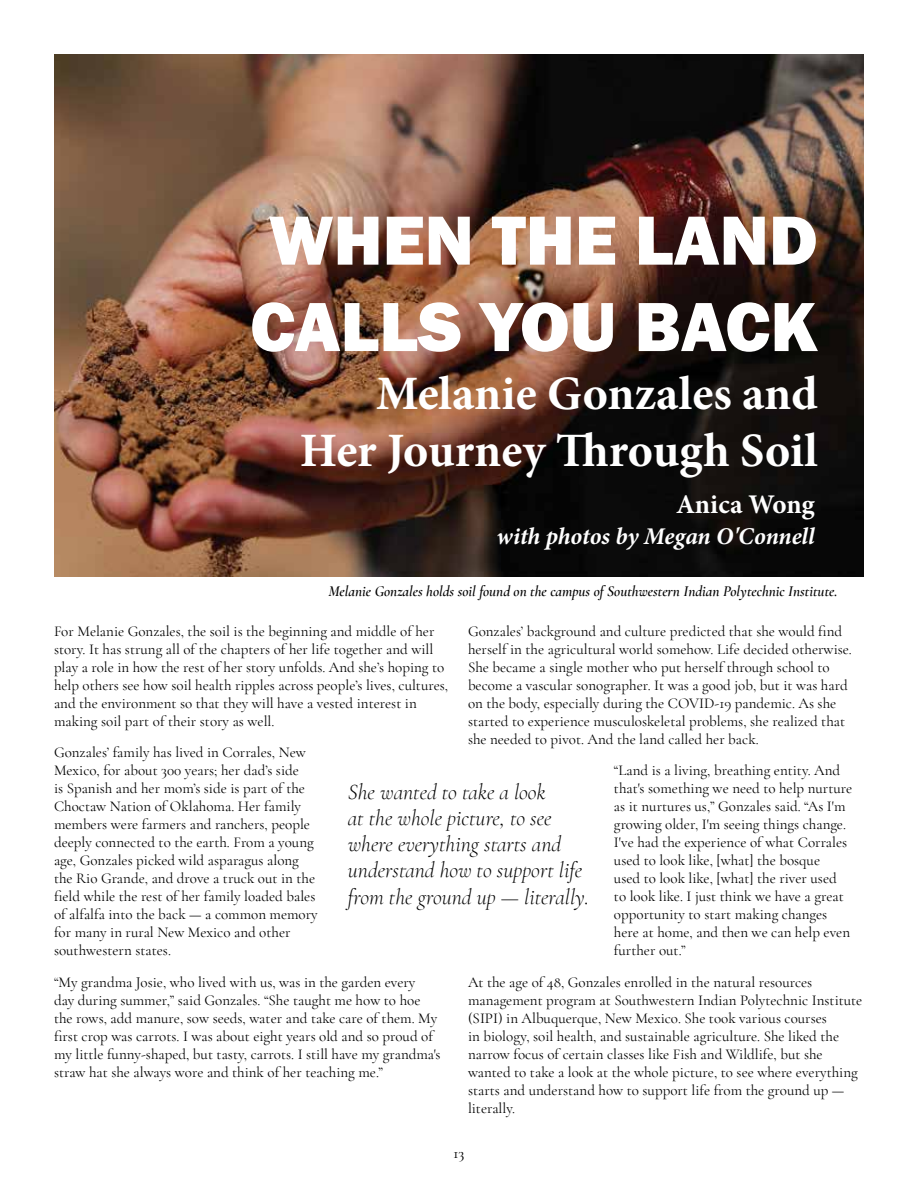
<style>
.page{position:relative;width:918px;height:1188px;background:#fff}
.page>*{position:absolute;margin:0;border:0;box-sizing:border-box;transform-origin:0 0}
.t1{font:800 72px/86.4px "Franklin Gothic";color:#fff}
.t2{font:700 48px/57.6px "Minion Pro";color:#fff;text-align:right}
.t3{font:700 27px "Minion Pro";letter-spacing:-.005em;color:#fff}
.t4{font:italic 700 24px "Minion Pro";letter-spacing:-.005em;color:#fff}
.t5{font:italic 300 21.9px/26.2px "Cormorant Garamond";color:#000}
.t6{font:15px/18px "Cormorant Garamond";color:#000}
.t7{font:italic 600 15px "Cormorant Garamond";color:#000}
.t8{font:500 15px "Cormorant Garamond";color:#000}
</style>
<div class="page">
<img style="left:54px;top:54px;width:810px;height:522px">
<h1 class="t1" style="left:250px;top:197px;width:569px">WHEN THE LAND<br>CALLS YOU BACK</h1>
<h2 class="t2" style="left:300px;top:364px;width:519px">Melanie Gonzales and<br>Her Journey Through Soil</h2>
<h3 class="t3" style="left:676px;top:485px;width:140px">Anica Wong</h3>
<h3 class="t4" style="left:496px;top:519px;width:320px">with photos by Megan O'Connell</h3>
<p class="t7" style="left:328px;top:583px;width:511px">Melanie Gonzales holds soil found on the campus of Southwestern Indian Polytechnic Institute.</p>
<p class="t6" style="left:54px;top:622px;width:396px">For Melanie Gonzales, the soil is the beginning and middle of her story. It has strung all of the chapters of her life together and will play a role in how the rest of her story unfolds. And she’s hoping to help others see how soil health ripples across people’s lives, cultures, and the environment so that they will have a vested interest in making soil part of their story as well.</p>
<p class="t6" style="left:54px;top:744px;width:265px">Gonzales’ family has lived in Corrales, New Mexico, for about 300 years; her dad’s side<br>is Spanish and her mom’s side is part of the Choctaw Nation of Oklahoma. Her family members were farmers and ranchers, people deeply connected to the earth. From a young age, Gonzales picked wild asparagus along the Rio Grande, and drove a truck out in the field while the rest of her family loaded bales of alfalfa into the back — a common memory for many in rural New Mexico and other southwestern states.</p>
<p class="t6" style="left:54px;top:973px;width:388px">“My grandma Josie, who lived with us, was in the garden every<br>day during summer,” said Gonzales. “She taught me how to hoe the rows, add manure, sow seeds, water and take care of them. My first crop was carrots. I was about eight years old and so proud of my little funny-shaped, but tasty, carrots. I still have my grandma's straw hat she always wore and think of her teaching me.”</p>
<p class="t6" style="left:468px;top:622px;width:385px">Gonzales’ background and culture predicted that she would find herself in the agricultural world somehow. Life decided otherwise.<br>She became a single mother who put herself through school to become a vascular sonographer. It was a good job, but it was hard on the body, especially during the COVID-19 pandemic. As she started to experience musculoskeletal problems, she realized that she needed to pivot. And the land called her back.</p>
<p class="t6" style="left:614px;top:762px;width:240px">“Land is a living, breathing entity. And that's something we need to help nurture as it nurtures us,” Gonzales said. “As I'm growing older, I'm seeing things change.<br>I've had the experience of what Corrales used to look like, [what] the bosque<br>used to look like, [what] the river used to look like. I just think we have a great opportunity to start making changes here at home, and then we can help even further out.”</p>
<p class="t6" style="left:468px;top:973px;width:396px">At the age of 48, Gonzales enrolled in the natural resources management program at Southwestern Indian Polytechnic Institute (SIPI) in Albuquerque, New Mexico. She took various courses<br>in biology, soil health, and sustainable agriculture. She liked the narrow focus of certain classes like Fish and Wildlife, but she wanted to take a look at the whole picture, to see where everything starts and understand how to support life from the ground up — literally.</p>
<h3 class="t5" style="left:348px;top:779px;width:243px">She wanted to take a look<br>at the whole picture, to see where everything starts and understand how to support life from the ground up — literally.</h3>
<p class="t8" style="left:454px;top:1144px;width:12px">13</p>
</div>
